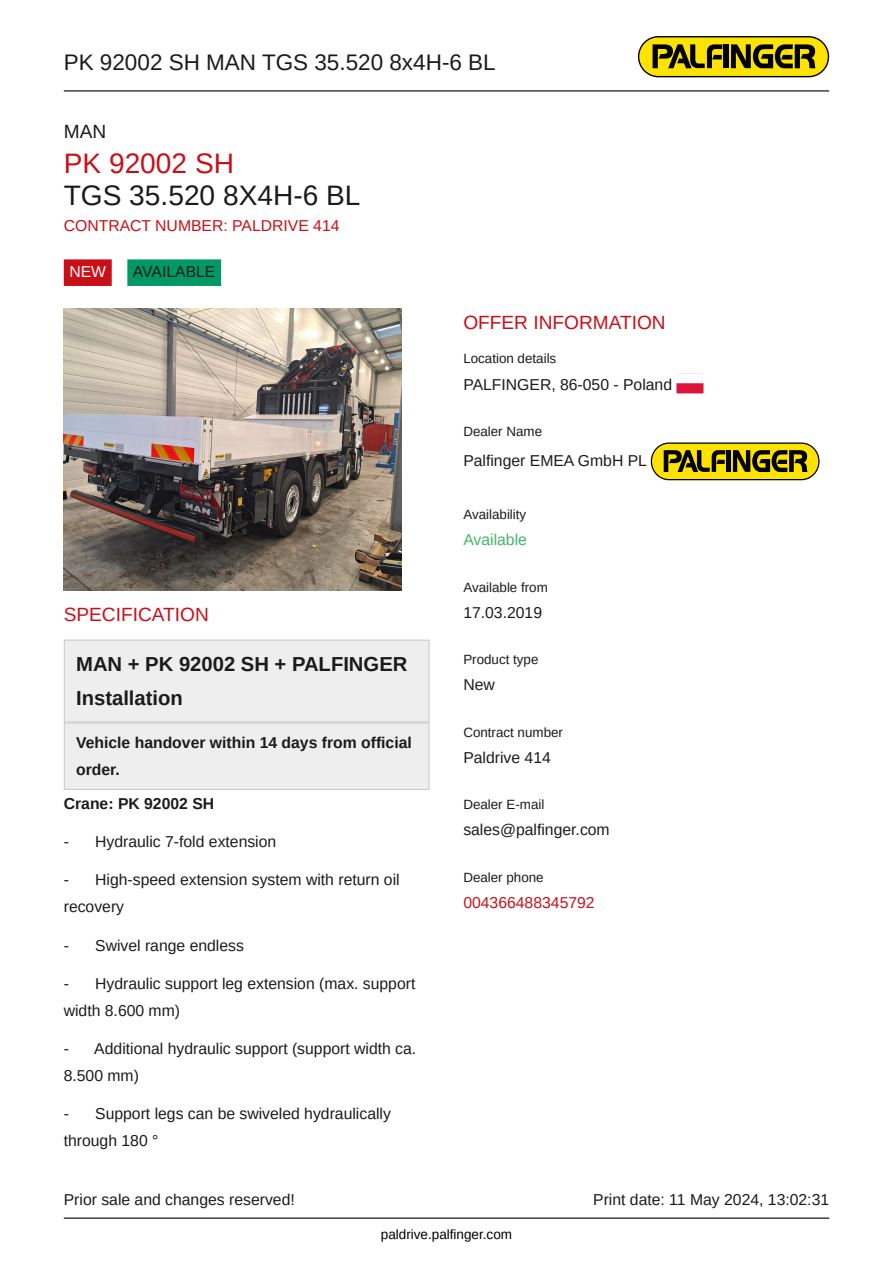
<style>
.page{position:relative;width:893px;height:1263px;background:#fff}
.page>*{position:absolute;margin:0;border:0;box-sizing:border-box;transform-origin:0 0}
.t1{font:28.2px "Arimo";color:#1b1b1b}
.t2{font:28.2px "Arimo";color:#c91019}
.t3{font:22.5px "Arimo";color:#1b1b1b}
.t4{font:20.25px/34.7px "Arimo";color:#1b1b1b}
.t5{font:19.2px "Arimo";color:#c91019}
.t6{font:19.2px "Arimo";color:#1b1b1b}
.t7{font:15.75px/27px "Arimo";color:#1b1b1b}
.t8{font:15.75px "Arimo";color:#c91019}
.t9{font:15.75px "Arimo";color:#43b36c}
.t10{font:15.75px "Arimo";color:#fff}
.t11{font:13.5px "Arimo";color:#000}
.t12{font:13.35px "Arimo";color:#1b1b1b}
</style>
<div class="page">
<hr style="left:64px;top:90px;width:765px;height:1px;background:#000">
<hr style="left:64px;top:1217px;width:765px;height:2px;background:#000">
<svg style="left:638px;top:36px;width:191px;height:41px;background:#a3930b"></svg>
<div style="left:64px;top:259px;width:48px;height:27px;background:#c91019"></div>
<div style="left:127px;top:259px;width:94px;height:27px;background:#096"></div>
<img style="left:64px;top:309px;width:337px;height:281px">
<div style="left:64px;top:639px;width:366px;height:151px;background:#eee"></div>
<div style="left:676px;top:383px;width:27px;height:10px;background:#dc143c"></div>
<svg style="left:651px;top:442px;width:168px;height:38px;background:#a4940e"></svg>
<h2 class="t3" style="left:64px;top:53px;width:433px">PK 92002 SH MAN TGS 35.520 8x4H-6 BL</h2>
<p class="t6" style="left:64px;top:124px;width:44px">MAN</p>
<h1 class="t2" style="left:64px;top:152px;width:172px">PK 92002 SH</h1>
<h1 class="t1" style="left:64px;top:185px;width:298px">TGS 35.520 8X4H-6 BL</h1>
<p class="t8" style="left:64px;top:220px;width:277px">CONTRACT NUMBER: PALDRIVE 414</p>
<p class="t10" style="left:69px;top:266px;width:38px">NEW</p>
<p class="t7" style="left:133px;top:259px;width:84px">AVAILABLE</p>
<p class="t5" style="left:64px;top:607px;width:147px">SPECIFICATION</p>
<p class="t4" style="left:76px;top:647px;width:333px">MAN + PK 92002 SH + PALFINGER<br>Installation</p>
<p class="t7" style="left:76px;top:731px;width:337px">Vehicle handover within 14 days from official order.</p>
<p class="t7" style="left:64px;top:791px;width:152px">Crane: PK 92002 SH</p>
<p class="t7" style="left:64px;top:828px;width:7px">-</p>
<p class="t7" style="left:95px;top:828px;width:183px">Hydraulic 7-fold extension</p>
<p class="t7" style="left:64px;top:867px;width:7px">-</p>
<p class="t7" style="left:64px;top:867px;width:337px;text-indent:31px">High-speed extension system with return oil recovery</p>
<p class="t7" style="left:64px;top:932px;width:7px">-</p>
<p class="t7" style="left:95px;top:932px;width:150px">Swivel range endless</p>
<p class="t7" style="left:64px;top:970px;width:7px">-</p>
<p class="t7" style="left:64px;top:970px;width:353px;text-indent:31px">Hydraulic support leg extension (max. support width 8.600 mm)</p>
<p class="t7" style="left:64px;top:1035px;width:7px">-</p>
<p class="t7" style="left:64px;top:1035px;width:354px;text-indent:31px">Additional hydraulic support (support width ca.<br>8.500 mm)</p>
<p class="t7" style="left:64px;top:1101px;width:7px">-</p>
<p class="t7" style="left:64px;top:1101px;width:329px;text-indent:31px">Support legs can be swiveled hydraulically through 180 °</p>
<p class="t5" style="left:463px;top:315px;width:204px">OFFER INFORMATION</p>
<p class="t12" style="left:463px;top:353px;width:94px">Location details</p>
<p class="t7" style="left:463px;top:373px;width:210px">PALFINGER, 86-050 - Poland</p>
<p class="t12" style="left:463px;top:426px;width:80px">Dealer Name</p>
<p class="t7" style="left:463px;top:448px;width:185px">Palfinger EMEA GmbH PL</p>
<p class="t12" style="left:463px;top:510px;width:64px">Availability</p>
<p class="t9" style="left:463px;top:534px;width:65px">Available</p>
<p class="t12" style="left:463px;top:582px;width:86px">Available from</p>
<p class="t7" style="left:463px;top:600px;width:80px">17.03.2019</p>
<p class="t12" style="left:463px;top:655px;width:77px">Product type</p>
<p class="t7" style="left:463px;top:673px;width:33px">New</p>
<p class="t12" style="left:463px;top:727px;width:101px">Contract number</p>
<p class="t7" style="left:463px;top:745px;width:89px">Paldrive 414</p>
<p class="t12" style="left:463px;top:799px;width:83px">Dealer E-mail</p>
<p class="t7" style="left:463px;top:817px;width:148px">sales@palfinger.com</p>
<p class="t12" style="left:463px;top:872px;width:82px">Dealer phone</p>
<p class="t8" style="left:463px;top:896px;width:133px">004366488345792</p>
<p class="t7" style="left:64px;top:1188px;width:233px">Prior sale and changes reserved!</p>
<p class="t7" style="left:593px;top:1188px;width:237px">Print date: 11 May 2024, 13:02:31</p>
<p class="t11" style="left:381px;top:1229px;width:133px">paldrive.palfinger.com</p>
</div>
